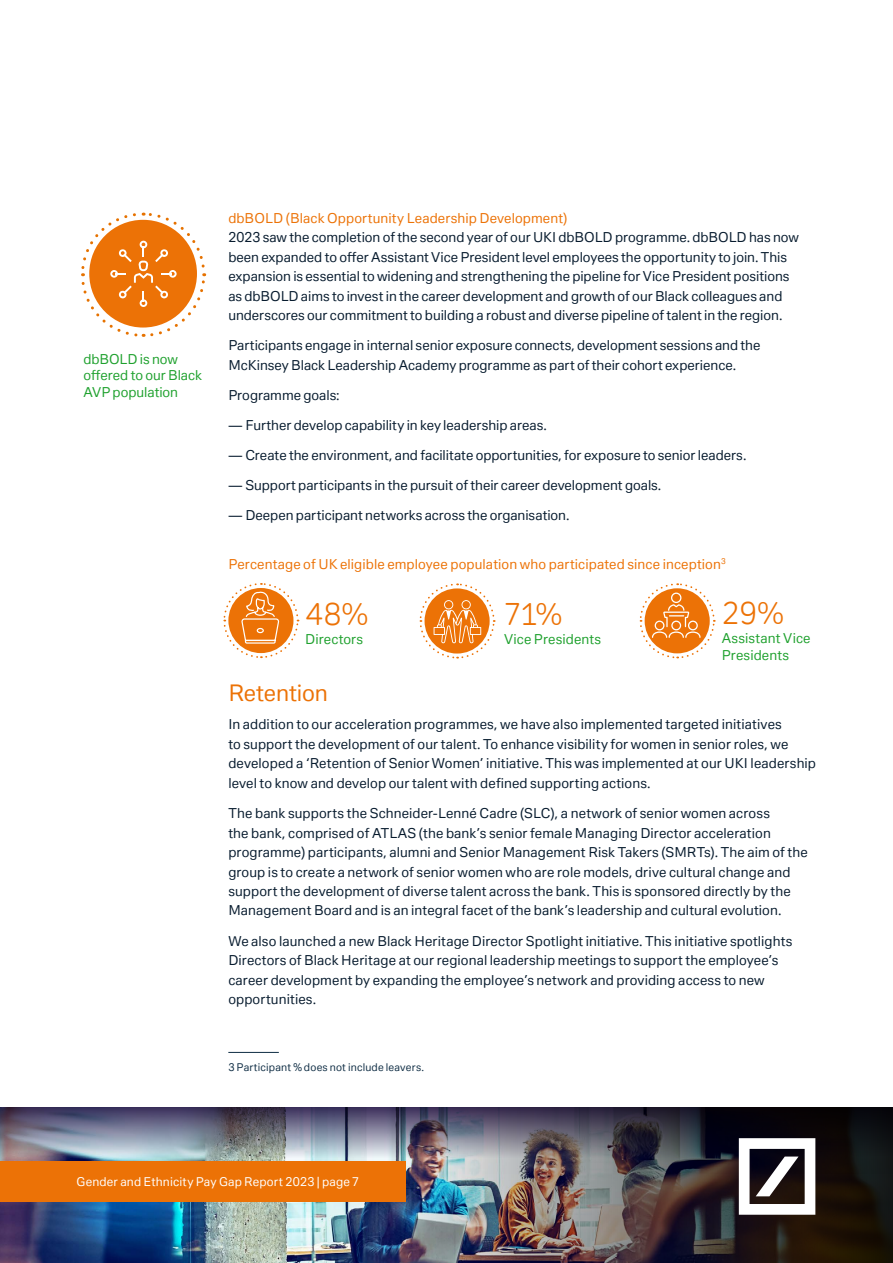
<style>
.page{position:relative;width:893px;height:1263px;background:#fff}
.page>*{position:absolute;margin:0;border:0;box-sizing:border-box;transform-origin:0 0}
.t1{font:30px "Deutsche Bank Display";color:#ec7206}
.t2{font:22.5px "Deutsche Bank Text";letter-spacing:-.005em;color:#ec7206}
.t3{font:13.5px/19.5px "Deutsche Bank Text";letter-spacing:.005em;color:#071b2e}
.t4{font:13.5px "Deutsche Bank Text";letter-spacing:.01em;color:#ec7206}
.t5{font:13.5px/16.5px "Deutsche Bank Text";letter-spacing:.005em;color:#1fa12e}
.t6{font:12px "Deutsche Bank Text";letter-spacing:.015em;color:#fff}
.t7{font:10.5px "Deutsche Bank Text";letter-spacing:.02em;color:#0f2d44}
</style>
<div class="page">
<img style="left:0;top:1202px;width:236px;height:61px">
<img style="left:236px;top:1173px;width:657px;height:90px">
<img style="left:0;top:1107px;width:893px;height:66px">
<svg style="left:739px;top:1138px;width:76px;height:77px"></svg>
<div style="left:0;top:1161px;width:405px;height:41px;background:#ec7206"></div>
<hr style="left:228px;top:1052px;width:51px;height:1px;background:#0f2d44">
<svg style="left:81px;top:212px;width:126px;height:125px"></svg>
<svg style="left:223px;top:583px;width:76px;height:76px"></svg>
<svg style="left:419px;top:583px;width:77px;height:76px"></svg>
<svg style="left:639px;top:583px;width:77px;height:76px"></svg>
<p class="t5" style="left:83px;top:350px;width:120px">dbBOLD is now offered to our Black<br>AVP population</p>
<p class="t4" style="left:228px;top:209px;width:341px">dbBOLD (Black Opportunity Leadership Development)</p>
<p class="t3" style="left:228px;top:227px;width:572px">2023 saw the completion of the second year of our UKI dbBOLD programme. dbBOLD has now been expanded to offer Assistant Vice President level employees the opportunity to join. This expansion is essential to widening and strengthening the pipeline for Vice President positions as dbBOLD aims to invest in the career development and growth of our Black colleagues and underscores our commitment to building a robust and diverse pipeline of talent in the region.</p>
<p class="t3" style="left:228px;top:335px;width:534px">Participants engage in internal senior exposure connects, development sessions and the<br>McKinsey Black Leadership Academy programme as part of their cohort experience.</p>
<p class="t3" style="left:228px;top:385px;width:113px">Programme goals:</p>
<p class="t3" style="left:228px;top:415px;width:320px">— Further develop capability in key leadership areas.</p>
<p class="t3" style="left:228px;top:445px;width:520px">— Create the environment, and facilitate opportunities, for exposure to senior leaders.</p>
<p class="t3" style="left:228px;top:475px;width:435px">— Support participants in the pursuit of their career development goals.</p>
<p class="t3" style="left:228px;top:505px;width:343px">— Deepen participant networks across the organisation.</p>
<p class="t4" style="left:228px;top:555px;width:499px">Percentage of UK eligible employee population who participated since inception<sup>3</sup></p>
<h1 class="t1" style="left:305px;top:595px;width:65px">48%</h1>
<p class="t5" style="left:305px;top:631px;width:60px">Directors</p>
<h1 class="t1" style="left:504px;top:595px;width:60px">71%</h1>
<p class="t5" style="left:504px;top:631px;width:99px">Vice Presidents</p>
<h1 class="t1" style="left:722px;top:594px;width:64px">29%</h1>
<p class="t5" style="left:722px;top:630px;width:90px">Assistant Vice<br>Presidents</p>
<h2 class="t2" style="left:228px;top:679px;width:101px">Retention</h2>
<p class="t3" style="left:228px;top:714px;width:589px">In addition to our acceleration programmes, we have also implemented targeted initiatives<br>to support the development of our talent. To enhance visibility for women in senior roles, we developed a ‘Retention of Senior Women’ initiative. This was implemented at our UKI leadership level to know and develop our talent with defined supporting actions.</p>
<p class="t3" style="left:228px;top:803px;width:581px">The bank supports the Schneider-Lenné Cadre (SLC), a network of senior women across<br>the bank, comprised of ATLAS (the bank’s senior female Managing Director acceleration programme) participants, alumni and Senior Management Risk Takers (SMRTs). The aim of the group is to create a network of senior women who are role models, drive cultural change and support the development of diverse talent across the bank. This is sponsored directly by the Management Board and is an integral facet of the bank’s leadership and cultural evolution.</p>
<p class="t3" style="left:228px;top:931px;width:566px">We also launched a new Black Heritage Director Spotlight initiative. This initiative spotlights Directors of Black Heritage at our regional leadership meetings to support the employee’s career development by expanding the employee’s network and providing access to new opportunities.</p>
<p class="t7" style="left:228px;top:1060px;width:197px">3 Participant % does not include leavers.</p>
<p class="t6" style="left:77px;top:1174px;width:284px">Gender and Ethnicity Pay Gap Report 2023 | page 7</p>
</div>
